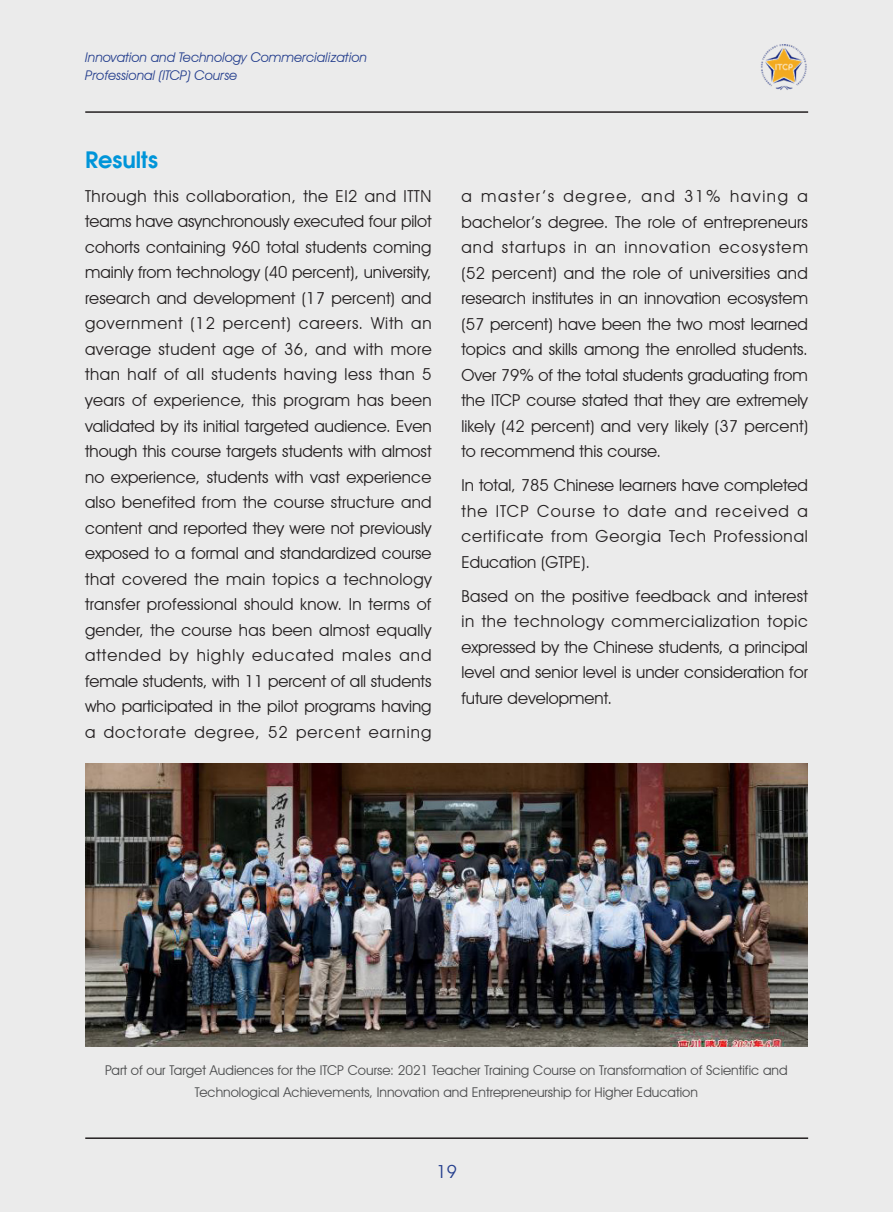
<style>
.page{position:relative;width:893px;height:1212px;background:#ebebeb}
.page>*{position:absolute;margin:0;border:0;box-sizing:border-box;transform-origin:0 0}
.t1{font:600 22.5px "Avant Garde";color:#0095d9}
.t2{font:18px "Avant Garde IT Cby BT";color:#253f8e}
.t3{font:16.5px/25.5px "Avant Garde IT Cby BT";color:#231f20;text-align:justify}
.t4{font:13.5px/22.5px "Avant Garde IT Cby BT";color:#4b4c4d;text-align:center}
.t5{font:italic 13.35px/18.3px "Avant Garde IT Cby BT";color:#253f8e}
</style>
<div class="page">
<hr style="left:85px;top:111px;width:723px;height:2px;background:#231f20">
<hr style="left:85px;top:1137px;width:723px;height:2px;background:#231f20">
<img style="left:761px;top:44px;width:46px;height:46px">
<img style="left:85px;top:763px;width:723px;height:283px">
<p class="t5" style="left:85px;top:48px;width:283px">Innovation and Technology Commercialization<br>Professional (ITCP) Course</p>
<p class="t1" style="left:85px;top:145px;width:74px">Results</p>
<p class="t3" style="left:85px;top:183px;width:348px">Through this collaboration, the EI2 and ITTN teams have asynchronously executed four pilot cohorts containing 960 total students coming mainly from technology (40 percent), university, research and development (17 percent) and government (12 percent) careers. With an average student age of 36, and with more than half of all students having less than 5 years of experience, this program has been validated by its initial targeted audience. Even though this course targets students with almost no experience, students with vast experience also benefited from the course structure and content and reported they were not previously exposed to a formal and standardized course that covered the main topics a technology transfer professional should know. In terms of gender, the course has been almost equally attended by highly educated males and female students, with 11 percent of all students who participated in the pilot programs having a doctorate degree, 52 percent earning</p>
<p class="t3" style="left:461px;top:184px;width:348px">a master’s degree, and 31% having a bachelor’s degree. The role of entrepreneurs and startups in an innovation ecosystem (52 percent) and the role of universities and research institutes in an innovation ecosystem (57 percent) have been the two most learned topics and skills among the enrolled students.<br>Over 79% of the total students graduating from the ITCP course stated that they are extremely likely (42 percent) and very likely (37 percent) to recommend this course.</p>
<p class="t3" style="left:461px;top:473px;width:348px">In total, 785 Chinese learners have completed the ITCP Course to date and received a certificate from Georgia Tech Professional Education (GTPE).</p>
<p class="t3" style="left:461px;top:583px;width:348px">Based on the positive feedback and interest in the technology commercialization topic expressed by the Chinese students, a principal level and senior level is under consideration for future development.</p>
<p class="t4" style="left:105px;top:1058px;width:684px">Part of our Target Audiences for the ITCP Course: 2021 Teacher Training Course on Transformation of Scientific and<br>Technological Achievements, Innovation and Entrepreneurship for Higher Education</p>
<p class="t2" style="left:437px;top:1161px;width:22px">19</p>
</div>
